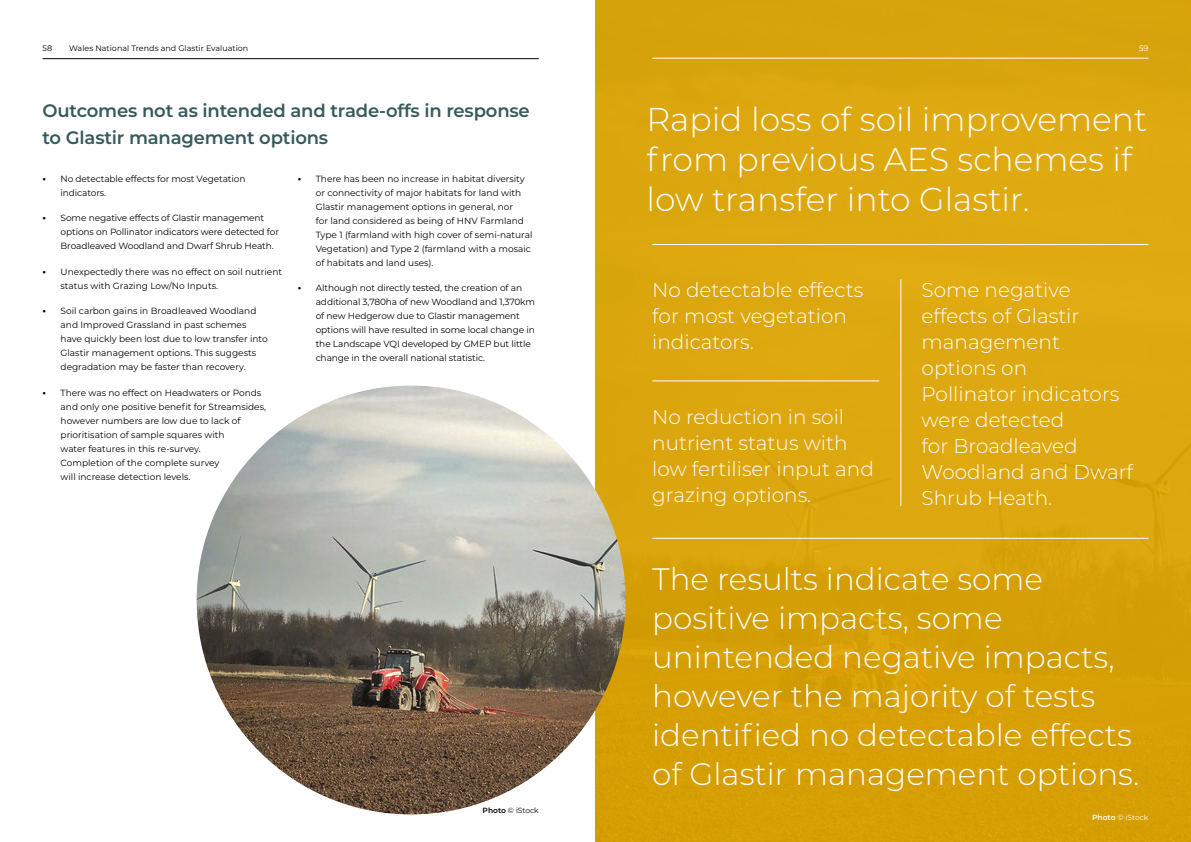
<style>
.page{position:relative;width:1191px;height:842px;background:#fff}
.page>*{position:absolute;margin:0;border:0;box-sizing:border-box;transform-origin:0 0}
.t1{font:300 33px/40px "Montserrat";color:#fff}
.t2{font:300 31px/39px "Montserrat";color:#fff}
.t3{font:300 20px/26px "Montserrat";color:#fff}
.t4{font:600 18px/27px "Montserrat";letter-spacing:-.01em;color:#365a5c}
.t5{font:9px/14.1px "Montserrat";color:#000}
.t6{font:8px "Montserrat";color:#000}
.t7{font:8px "Montserrat";color:#fff}
.t8{font:7.5px "Montserrat";letter-spacing:-.01em;color:#fff}
.t9{font:7.5px "Montserrat";letter-spacing:-.01em;color:#000}
.s1{font-weight:700;font-size:10px}
.s2{font-weight:600}
</style>
<div class="page">
<div style="left:595px;top:0;width:596px;height:842px;background:#dba60e"></div>
<hr style="left:43px;top:58px;width:496px;height:1px;background:#000">
<hr style="left:652px;top:58px;width:496px;height:1px;background:#fff">
<hr style="left:652px;top:244px;width:496px;height:1px;background:#fff">
<hr style="left:652px;top:380px;width:227px;height:1px;background:#fff">
<hr style="left:900px;top:279px;width:1px;height:227px;background:#fff">
<hr style="left:652px;top:538px;width:496px;height:1px;background:#fff">
<img style="left:197px;top:386px;width:428px;height:428px;border-radius:214px">
<p class="t6" style="left:43px;top:43px;width:11px">58</p>
<p class="t6" style="left:69px;top:43px;width:181px">Wales National Trends and Glastir Evaluation</p>
<p class="t7" style="left:1139px;top:43px;width:11px">59</p>
<h3 class="t4" style="left:43px;top:96px;width:489px">Outcomes not as intended and trade-offs in response to Glastir management options</h3>
<p class="t5" style="left:316px;top:171px;width:218px;text-indent:-18px"><span class="s1">•</span> There has been no increase in habitat diversity or connectivity of major habitats for land with Glastir management options in general, nor<br>for land considered as being of HNV Farmland Type 1 (farmland with high cover of semi-natural Vegetation) and Type 2 (farmland with a mosaic of habitats and land uses).</p>
<p class="t5" style="left:316px;top:280px;width:221px;text-indent:-18px"><span class="s1">•</span> Although not directly tested, the creation of an additional 3,780ha of new Woodland and 1,370km of new Hedgerow due to Glastir management options will have resulted in some local change in the Landscape VQI developed by GMEP but little change in the overall national statistic.</p>
<p class="t5" style="left:61px;top:171px;width:186px;text-indent:-18px"><span class="s1">•</span> No detectable effects for most Vegetation indicators.</p>
<p class="t5" style="left:61px;top:210px;width:220px;text-indent:-18px"><span class="s1">•</span> Some negative effects of Glastir management options on Pollinator indicators were detected for<br>Broadleaved Woodland and Dwarf Shrub Heath.</p>
<p class="t5" style="left:61px;top:264px;width:223px;text-indent:-18px"><span class="s1">•</span> Unexpectedly there was no effect on soil nutrient status with Grazing Low/No Inputs.</p>
<p class="t5" style="left:61px;top:303px;width:209px;text-indent:-18px"><span class="s1">•</span> Soil carbon gains in Broadleaved Woodland and Improved Grassland in past schemes have quickly been lost due to low transfer into Glastir management options. This suggests degradation may be faster than recovery.</p>
<p class="t5" style="left:61px;top:385px;width:207px;text-indent:-18px"><span class="s1">•</span> There was no effect on Headwaters or Ponds and only one positive benefit for Streamsides, however numbers are low due to lack of prioritisation of sample squares with<br>water features in this re-survey.<br>Completion of the complete survey<br>will increase detection levels.</p>
<p class="t9" style="left:482px;top:805px;width:58px"><span class="s2">Photo</span> © iStock</p>
<h1 class="t1" style="left:646px;top:98px;width:502px">Rapid loss of soil improvement from previous AES schemes if low transfer into Glastir.</h1>
<h3 class="t3" style="left:652px;top:276px;width:212px">No detectable effects for most vegetation indicators.</h3>
<h3 class="t3" style="left:652px;top:403px;width:223px">No reduction in soil nutrient status with low fertiliser input and grazing options.</h3>
<h3 class="t3" style="left:921px;top:276px;width:213px">Some negative effects of Glastir management options on<br>Pollinator indicators were detected<br>for Broadleaved<br>Woodland and Dwarf<br>Shrub Heath.</h3>
<h2 class="t2" style="left:652px;top:559px;width:488px">The results indicate some positive impacts, some unintended negative impacts, however the majority of tests identified no detectable effects of Glastir management options.</h2>
<p class="t8" style="left:1092px;top:812px;width:58px"><span class="s2">Photo</span> © iStock</p>
</div>
